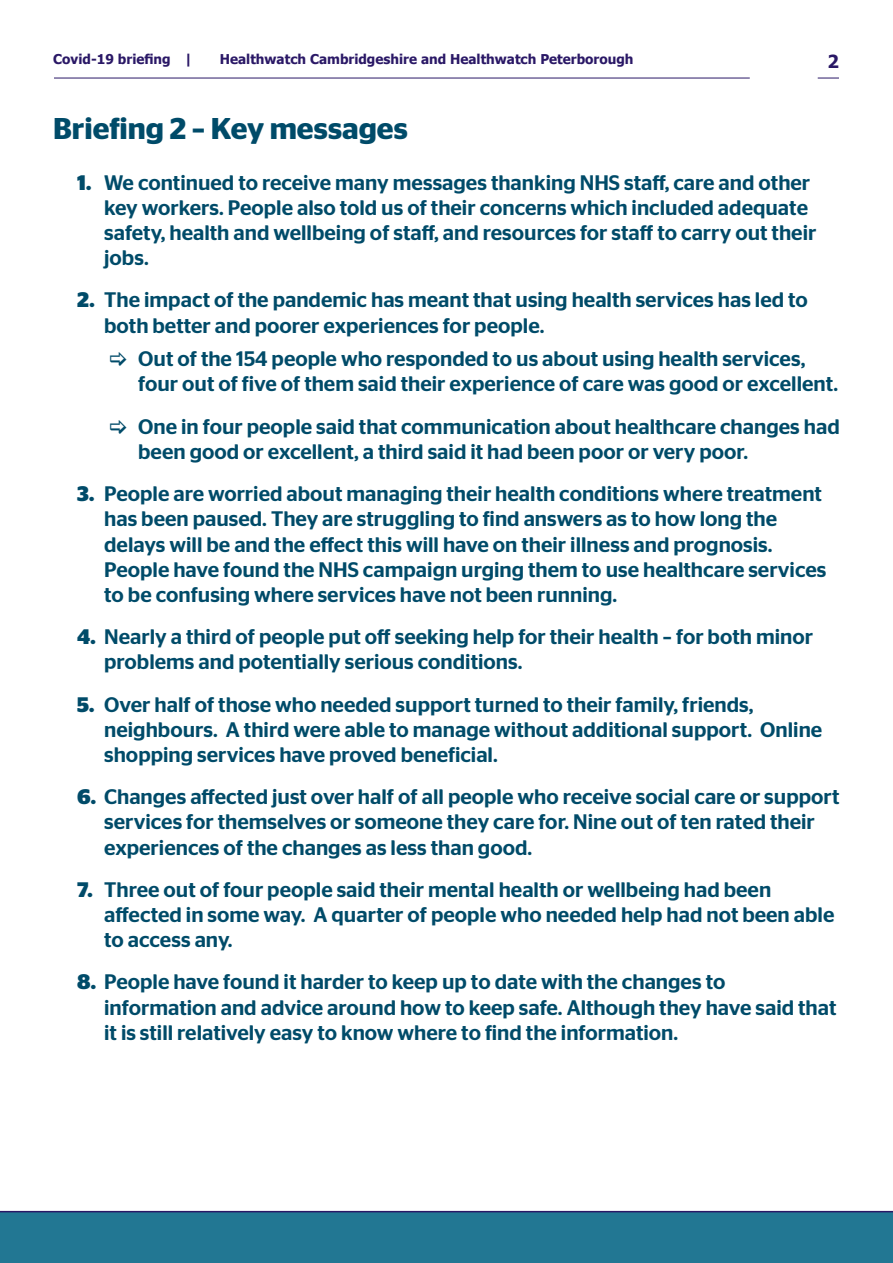
<style>
.page{position:relative;width:893px;height:1263px;background:#fff}
.page>*{position:absolute;margin:0;border:0;box-sizing:border-box;transform-origin:0 0}
.t1{font:600 30px "Stag Sans";color:#004b69}
.t2{font:500 21px/25.2px "Stag Sans";color:#004b69}
.t3{font:700 18px "Tahoma";color:#2a1866}
.t4{font:700 13.5px "Tahoma";color:#2a1866}
.s1{font-weight:700}
</style>
<div class="page">
<div style="left:0;top:1211px;width:893px;height:52px;background:#227793"></div>
<hr style="left:54px;top:78px;width:696px;height:1px;background:#2a1866">
<svg style="left:818px;top:78px;width:21px;height:1px"></svg>
<p class="t4" style="left:53px;top:50px;width:141px">Covid-19 briefing |</p>
<p class="t4" style="left:220px;top:50px;width:415px">Healthwatch Cambridgeshire and Healthwatch Peterborough</p>
<p class="t3" style="left:827px;top:49px;width:13px">2</p>
<h1 class="t1" style="left:53px;top:111px;width:356px">Briefing 2 – Key messages</h1>
<p class="t2" style="left:104px;top:170px;width:714px;text-indent:-27px"><span class="s1">1.</span> We continued to receive many messages thanking NHS staff, care and other key workers. People also told us of their concerns which included adequate safety, health and wellbeing of staff, and resources for staff to carry out their jobs.</p>
<p class="t2" style="left:104px;top:287px;width:705px;text-indent:-27px"><span class="s1">2.</span> The impact of the pandemic has meant that using health services has led to both better and poorer experiences for people.</p>
<p class="t2" style="left:138px;top:346px;width:702px">Out of the 154 people who responded to us about using health services, four out of five of them said their experience of care was good or excellent.</p>
<p class="t2" style="left:138px;top:414px;width:703px">One in four people said that communication about healthcare changes had been good or excellent, a third said it had been poor or very poor.</p>
<p class="t2" style="left:104px;top:481px;width:724px;text-indent:-27px"><span class="s1">3.</span> People are worried about managing their health conditions where treatment has been paused. They are struggling to find answers as to how long the delays will be and the effect this will have on their illness and prognosis.<br>People have found the NHS campaign urging them to use healthcare services to be confusing where services have not been running.</p>
<p class="t2" style="left:104px;top:624px;width:710px;text-indent:-27px"><span class="s1">4.</span> Nearly a third of people put off seeking help for their health – for both minor problems and potentially serious conditions.</p>
<p class="t2" style="left:104px;top:691px;width:720px;text-indent:-27px"><span class="s1">5.</span> Over half of those who needed support turned to their family, friends, neighbours. A third were able to manage without additional support. Online shopping services have proved beneficial.</p>
<p class="t2" style="left:104px;top:784px;width:737px;text-indent:-27px"><span class="s1">6.</span> Changes affected just over half of all people who receive social care or support services for themselves or someone they care for. Nine out of ten rated their experiences of the changes as less than good.</p>
<p class="t2" style="left:104px;top:877px;width:732px;text-indent:-27px"><span class="s1">7.</span> Three out of four people said their mental health or wellbeing had been affected in some way. A quarter of people who needed help had not been able to access any.</p>
<p class="t2" style="left:104px;top:969px;width:734px;text-indent:-27px"><span class="s1">8.</span> People have found it harder to keep up to date with the changes to information and advice around how to keep safe. Although they have said that it is still relatively easy to know where to find the information.</p>
</div>
